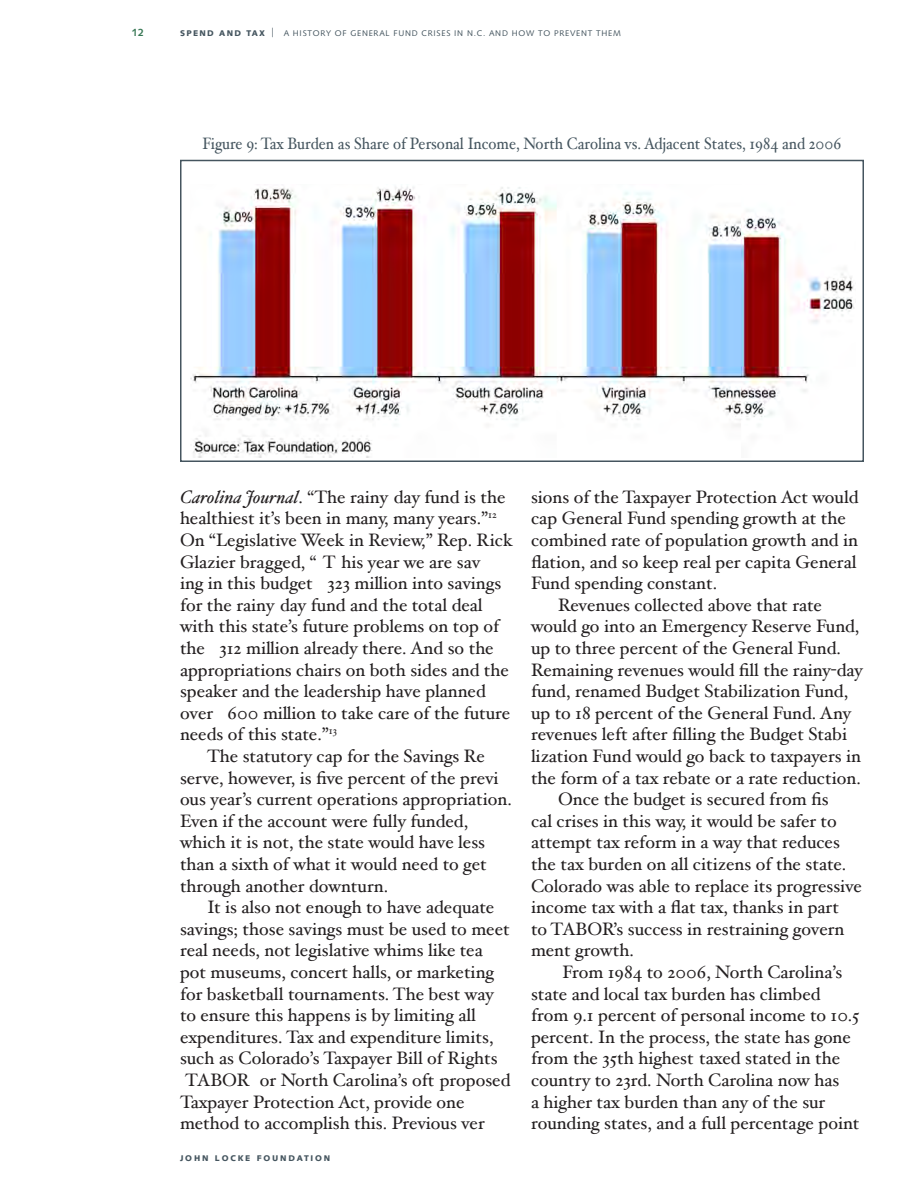
<style>
.page{position:relative;width:918px;height:1188px;background:#fff}
.page>*{position:absolute;margin:0;border:0;box-sizing:border-box;transform-origin:0 0}
.Body_text{font:18px/21.6px "Hoefler Text";color:#231f20}
.Table_header{font:16.5px "Hoefler Text";color:#45555f;scale:.91 1}
.t1{font:700 10.5px "Syntax";color:#377754}
.t2{font:8.25px "Syntax";letter-spacing:.09em;color:#45555f}
.t3{font:900 8.25px "Syntax";letter-spacing:.22em;color:#45555f}
.s1{font-weight:900}
.s2{font-size:12.3px}
.s3{font-style:italic}
</style>
<div class="page">
<div style="left:180px;top:160px;width:684px;height:302px;border:2px solid #45555f"></div>
<img style="left:190px;top:184px;width:665px;height:273px">
<p class="t1" style="left:132px;top:26px;width:7px">12</p>
<p class="t2" style="left:180px;top:28px;width:442px"><span class="s1">SPEND AND TAX</span> <span class="s2">|</span> A HISTORY OF GENERAL FUND CRISES IN N .C. AND HOW TO PREVENT THEM</p>
<p class="Table_header" style="left:203px;top:134px;width:704px">Figure 9: Tax Burden as Share of Personal Income, North Carolina vs. Adjacent States, 1984 and 2006</p>
<p class="Body_text" style="left:180px;top:486px;width:335px"><span class="s3">Carolina Journal</span>. “The rainy-day fund is the healthiest it’s been in many, many years.”<sup>12<br></sup>On “Legislative Week in Review,” Rep. Rick Glazier bragged, “[T]his year we are sav<br>ing in this budget $323 million into savings for the rainy-day fund and the total deal with this state’s future problems on top of the $312 million already there. And so the appropriations chairs on both sides and the speaker and the leadership have planned over $600 million to take care of the future needs of this state.”<sup>13</sup></p>
<p class="Body_text" style="left:180px;top:745px;width:333px;text-indent:27px">The statutory cap for the Savings Re serve, however, is five percent of the previ ous year’s current operations appropriation.<br>Even if the account were fully funded, which it is not, the state would have less than a sixth of what it would need to get through another downturn.</p>
<p class="Body_text" style="left:180px;top:896px;width:332px;text-indent:27px">It is also not enough to have adequate savings; those savings must be used to meet real needs, not legislative whims like tea pot museums, concert halls, or marketing for basketball tournaments. The best way to ensure this happens is by limiting all expenditures. Tax and expenditure limits, such as Colorado’s Taxpayer Bill of Rights (TABOR) or North Carolina’s oft-proposed Taxpayer Protection Act, provide one method to accomplish this. Previous ver</p>
<p class="t3" style="left:180px;top:1153px;width:152px">JOHN LOCKE FOUNDATION</p>
<p class="Body_text" style="left:531px;top:486px;width:329px">sions of the Taxpayer Protection Act would cap General Fund spending growth at the combined rate of population growth and in flation, and so keep real per capita General Fund spending constant.</p>
<p class="Body_text" style="left:531px;top:594px;width:333px;text-indent:27px">Revenues collected above that rate would go into an Emergency Reserve Fund, up to three percent of the General Fund.<br>Remaining revenues would fill the rainy-day fund, renamed Budget Stabilization Fund, up to 18 percent of the General Fund. Any revenues left after filling the Budget Stabi lization Fund would go back to taxpayers in the form of a tax rebate or a rate reduction.</p>
<p class="Body_text" style="left:531px;top:788px;width:332px;text-indent:27px">Once the budget is secured from fis<br>cal crises in this way, it would be safer to attempt tax reform in a way that reduces the tax burden on all citizens of the state.<br>Colorado was able to replace its progressive income tax with a flat tax, thanks in part<br>to TABOR’s success in restraining govern ment growth.</p>
<p class="Body_text" style="left:531px;top:961px;width:330px;text-indent:32px">From 1984 to 2006, North Carolina’s state and local tax burden has climbed from 9.1 percent of personal income to 10.5 percent. In the process, the state has gone from the 35th highest-taxed stated in the country to 23rd. North Carolina now has<br>a higher tax burden than any of the sur rounding states, and a full percentage point</p>
</div>
